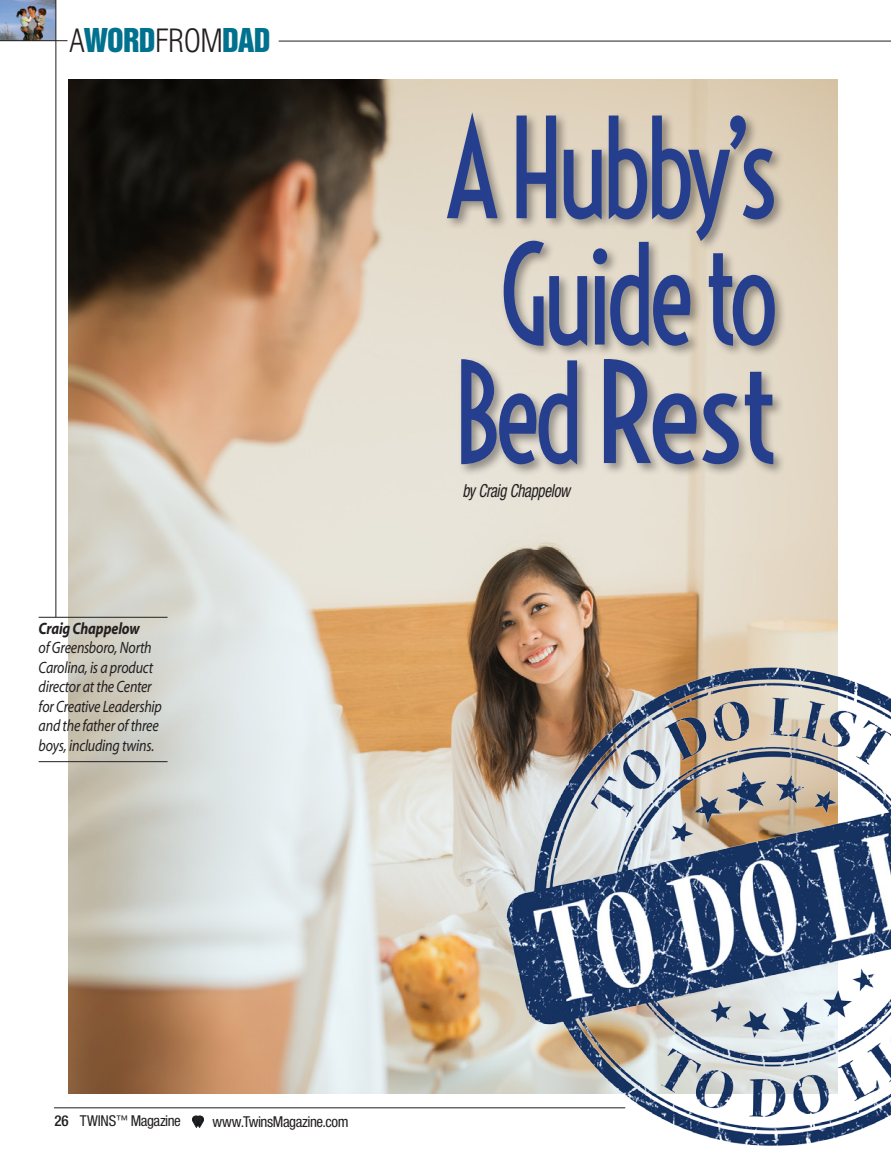
<style>
.page{position:relative;width:891px;height:1161px;background:#fff}
.page>*{position:absolute;margin:0;border:0;box-sizing:border-box;transform-origin:0 0}
.t1{font:132px/122.4px "Voltaire";letter-spacing:-.075em;color:#253f8e;text-align:center;scale:.85 1}
.t2{font:30px "Swiss 921 BT Regular A";color:#00718e}
.t3{font:italic condensed 18px "Helvetica Neue";letter-spacing:-.02em;color:#231f20;scale:.85 1}
.t4{font:italic 16.5px/19.5px "Myriad";letter-spacing:-.015em;color:#231f20;scale:.85 1}
.t5{font:italic 700 16.5px "Myriad";letter-spacing:-.015em;color:#231f20;scale:.85 1}
.t6{font:condensed 15px "Helvetica Neue";letter-spacing:-.03em;color:#231f20}
.s1{font-family:"Swiss 721 BT";font-weight:300;font-stretch:condensed;font-size:31.5px;color:#231f20}
.s2{font-weight:500}
.s3{font-size:12px}
</style>
<div class="page">
<svg style="left:192px;top:1116px;width:12px;height:11px"></svg>
<hr style="left:54px;top:1107px;width:571px;height:1px;background:#231f20">
<img style="left:68px;top:79px;width:769px;height:1015px">
<hr style="left:279px;top:41px;width:612px;height:1px;background:#231f20">
<img style="left:0;top:0;width:56px;height:40px">
<hr style="left:56px;top:0;width:1px;height:617px;background:#231f20">
<hr style="left:0;top:40px;width:68px;height:1px;background:#231f20">
<hr style="left:39px;top:617px;width:129px;height:1px;background:#231f20">
<hr style="left:39px;top:761px;width:129px;height:1px;background:#231f20">
<div style="left:444px;top:110px;width:344px;height:367px;background:#231f20;opacity:.44"></div>
<img style="left:504px;top:638px;width:387px;height:508px">
<h2 class="t2" style="left:69px;top:21px;width:170px"><span class="s1">A</span>WORD<span class="s1">FROM</span>DAD</h2>
<p class="t5" style="left:39px;top:620px;width:120px">Craig Chappelow</p>
<p class="t4" style="left:39px;top:639px;width:147px">of Greensboro, North<br>Carolina, is a product director at the Center for Creative Leadership and the father of three boys, including twins.</p>
<h1 class="t1" style="left:445px;top:109px;width:395px">A Hubby’s<br>Guide to<br>Bed Rest</h1>
<p class="t3" style="left:462px;top:481px;width:128px">by Craig Chappelow</p>
<p class="t6" style="left:54px;top:1112px;width:128px"><span class="s2">26</span> TWINS<span class="s3">™</span> Magazine</p>
<p class="t6" style="left:213px;top:1113px;width:138px">www.TwinsMagazine.com</p>
</div>
